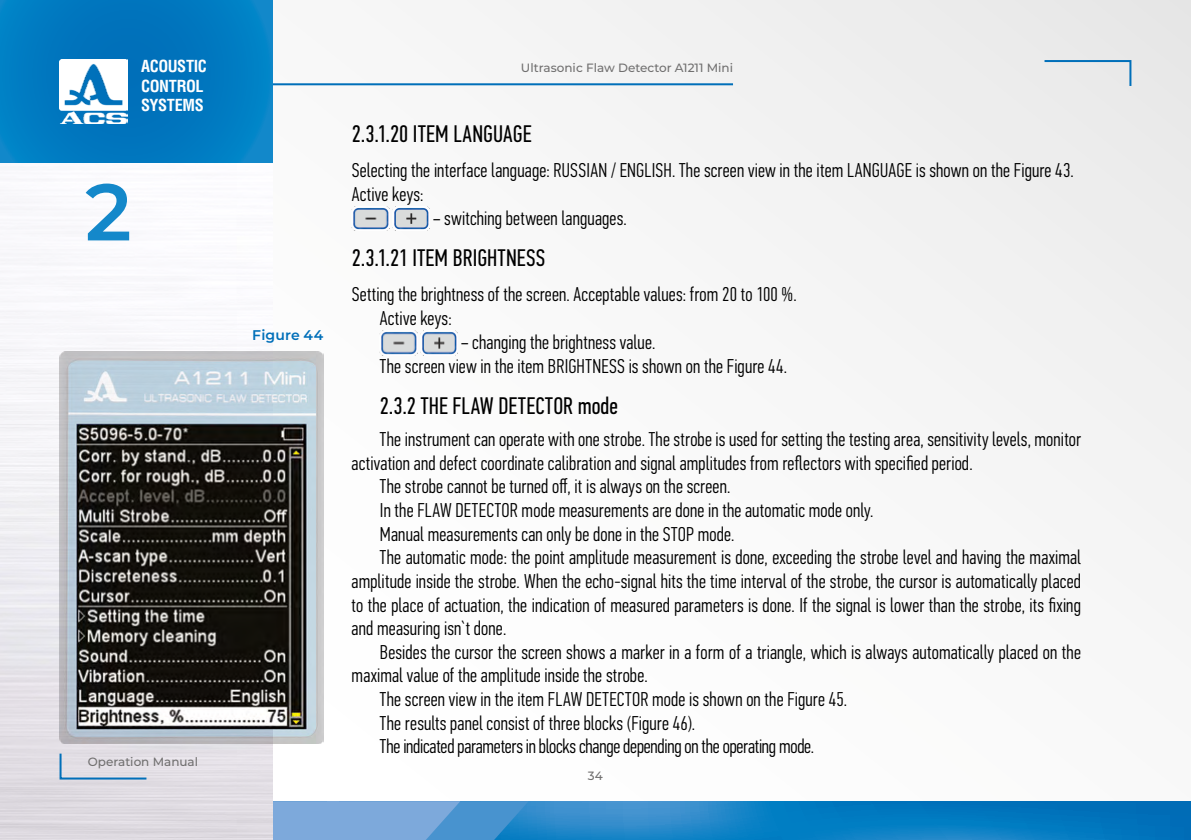
<style>
.page{position:relative;width:1191px;height:840px;background:#fff}
.page>*{position:absolute;margin:0;border:0;box-sizing:border-box;transform-origin:0 0}
.t1{font:600 80px "Montserrat";color:#1488ca}
.t2{font:24px "PF Din Text Comp Pro";letter-spacing:.01em;color:#000}
.t3{font:300 20px/24px "PF Din Text Comp Pro";letter-spacing:.01em;color:#000}
.t4{font:300 20px "PF Din Text Comp Pro";letter-spacing:-.01em;color:#000}
.t5{font:700 condensed 16.2px/19.2px "Helvetica LT Std";letter-spacing:-.025em;color:#fff}
.t6{font:600 14px "Montserrat";letter-spacing:.01em;color:#006fb9}
.t7{font:500 12px "Montserrat";color:#706f6f}
</style>
<div class="page">
<div style="left:0;top:0;width:1191px;height:839px;background:#f8f8f8"></div>
<svg style="left:528px;top:801px;width:663px;height:38px;background:#107ec3"></svg>
<svg style="left:273px;top:801px;width:255px;height:38px;background:#68a0d6"></svg>
<hr style="left:228px;top:83px;width:505px;height:2px;background:#006fb9">
<img style="left:0;top:355px;width:273px;height:484px">
<svg style="left:0;top:0;width:273px;height:163px;background:#027ac0"></svg>
<svg style="left:1042px;top:59px;width:90px;height:29px"></svg>
<svg style="left:59px;top:751px;width:89px;height:29px;background:#ced4e0"></svg>
<img style="left:60px;top:60px;width:67px;height:64px">
<img style="left:353px;top:207px;width:36px;height:24px">
<img style="left:392px;top:207px;width:37px;height:24px">
<img style="left:381px;top:331px;width:36px;height:24px">
<img style="left:420px;top:331px;width:38px;height:24px">
<img style="left:60px;top:351px;width:263px;height:392px">
<p class="t5" style="left:141px;top:57px;width:67px">ACOUSTIC<br>CONTROL<br>SYSTEMS</p>
<h1 class="t1" style="left:85px;top:155px;width:48px">2</h1>
<p class="t7" style="left:88px;top:753px;width:112px">Operation Manual</p>
<p class="t6" style="left:252px;top:325px;width:72px">Figure 44</p>
<p class="t7" style="left:521px;top:59px;width:214px">Ultrasonic Flaw Detector A1211 Mini</p>
<p class="t2" style="left:352px;top:120px;width:181px">2.3.1.20 ITEM LANGUAGE</p>
<p class="t3" style="left:352px;top:158px;width:723px">Selecting the interface language: RUSSIAN / ENGLISH. The screen view in the item LANGUAGE is shown on the Figure 43.<br>Active keys:</p>
<p class="t3" style="left:433px;top:206px;width:195px">– switching between languages.</p>
<p class="t2" style="left:352px;top:244px;width:195px">2.3.1.21 ITEM BRIGHTNESS</p>
<p class="t3" style="left:380px;top:282px;width:418px;text-indent:-28px">Setting the brightness of the screen. Acceptable values: from 20 to 100 %.<br>Active keys:</p>
<p class="t3" style="left:380px;top:330px;width:409px;text-indent:81px">– changing the brightness value.<br>The screen view in the item BRIGHTNESS is shown on the Figure 44.</p>
<p class="t2" style="left:380px;top:392px;width:240px">2.3.2 THE FLAW DETECTOR mode</p>
<p class="t3" style="left:380px;top:427px;width:702px">The instrument can operate with one strobe. The strobe is used for setting the testing area, sensitivity levels, monitor</p>
<p class="t3" style="left:351px;top:450px;width:622px">activation and defect coordinate calibration and signal amplitudes from reflectors with specified period.</p>
<p class="t3" style="left:380px;top:474px;width:352px">The strobe cannot be turned off, it is always on the screen.</p>
<p class="t3" style="left:380px;top:498px;width:495px">In the FLAW DETECTOR mode measurements are done in the automatic mode only.</p>
<p class="t3" style="left:380px;top:521px;width:356px">Manual measurements can only be done in the STOP mode.</p>
<p class="t3" style="left:380px;top:545px;width:702px">The automatic mode: the point amplitude measurement is done, exceeding the strobe level and having the maximal</p>
<p class="t3" style="left:351px;top:568px;width:731px">amplitude inside the strobe. When the echo-signal hits the time interval of the strobe, the cursor is automatically placed</p>
<p class="t3" style="left:351px;top:592px;width:731px">to the place of actuation, the indication of measured parameters is done. If the signal is lower than the strobe, its fixing</p>
<p class="t3" style="left:351px;top:616px;width:156px">and measuring isn`t done.</p>
<p class="t3" style="left:380px;top:639px;width:702px">Besides the cursor the screen shows a marker in a form of a triangle, which is always automatically placed on the</p>
<p class="t3" style="left:351px;top:663px;width:297px">maximal value of the amplitude inside the strobe.</p>
<p class="t3" style="left:380px;top:686px;width:469px">The screen view in the item FLAW DETECTOR mode is shown on the Figure 45.</p>
<p class="t3" style="left:380px;top:710px;width:317px">The results panel consist of three blocks (Figure 46).</p>
<p class="t4" style="left:380px;top:734px;width:436px">The indicated parameters in blocks change depending on the operating mode.</p>
<p class="t7" style="left:588px;top:766px;width:16px">34</p>
</div>
